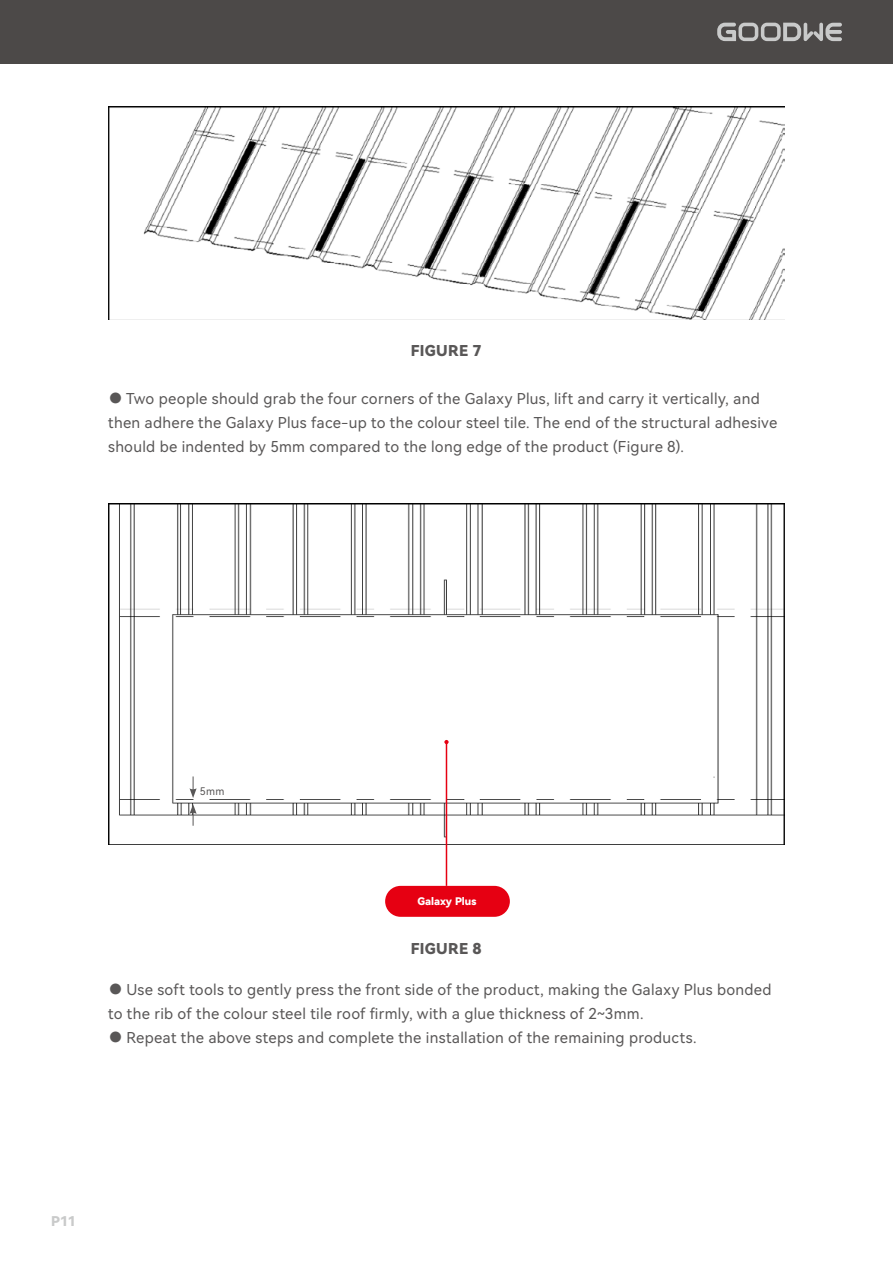
<style>
.page{position:relative;width:893px;height:1263px;background:#fff}
.page>*{position:absolute;margin:0;border:0;box-sizing:border-box;transform-origin:0 0}
.正文{font:15px/24px "Harmony OS Sans SC";letter-spacing:.02em;color:#595757}
.正文-2{font:15px "Harmony OS Sans SC Black";letter-spacing:.02em;color:#595757}
.t1{font:13.5px "Harmony OS Sans SC Black";color:#c9caca}
.名称{font:10.5px "Harmony OS Sans SC Black";color:#fff}
.正文-3{font:10.5px "Harmony OS Sans SC";color:#595757}
</style>
<div class="page">
<div style="left:0;top:0;width:893px;height:64px;background:#4c4948"></div>
<svg style="left:717px;top:23px;width:125px;height:18px"></svg>
<img style="left:108px;top:106px;width:677px;height:214px">
<img style="left:108px;top:503px;width:677px;height:342px">
<svg style="left:190px;top:804px;width:7px;height:22px"></svg>
<svg style="left:190px;top:776px;width:7px;height:22px"></svg>
<hr style="left:446px;top:742px;width:1px;height:144px;background:#e60012">
<svg style="left:444px;top:740px;width:5px;height:4px"></svg>
<div style="left:385px;top:886px;width:125px;height:31px;background:#e60012;border-radius:15px"></div>
<p class="正文-2" style="left:411px;top:340px;width:73px">FIGURE 7</p>
<p class="正文" style="left:108px;top:386px;width:653px">● Two people should grab the four corners of the Galaxy Plus, lift and carry it vertically, and</p>
<p class="正文" style="left:108px;top:410px;width:671px">then adhere the Galaxy Plus face-up to the colour steel tile. The end of the structural adhesive</p>
<p class="正文" style="left:108px;top:434px;width:577px">should be indented by 5mm compared to the long edge of the product (Figure 8).</p>
<p class="正文-3" style="left:200px;top:784px;width:26px">5mm</p>
<p class="名称" style="left:417px;top:894px;width:60px">Galaxy Plus</p>
<p class="正文-2" style="left:411px;top:938px;width:73px">FIGURE 8</p>
<p class="正文" style="left:108px;top:977px;width:665px">● Use soft tools to gently press the front side of the product, making the Galaxy Plus bonded to the rib of the colour steel tile roof firmly, with a glue thickness of 2~3mm.</p>
<p class="正文" style="left:108px;top:1025px;width:590px">● Repeat the above steps and complete the installation of the remaining products.</p>
<p class="t1" style="left:51px;top:1212px;width:27px">P11</p>
</div>
